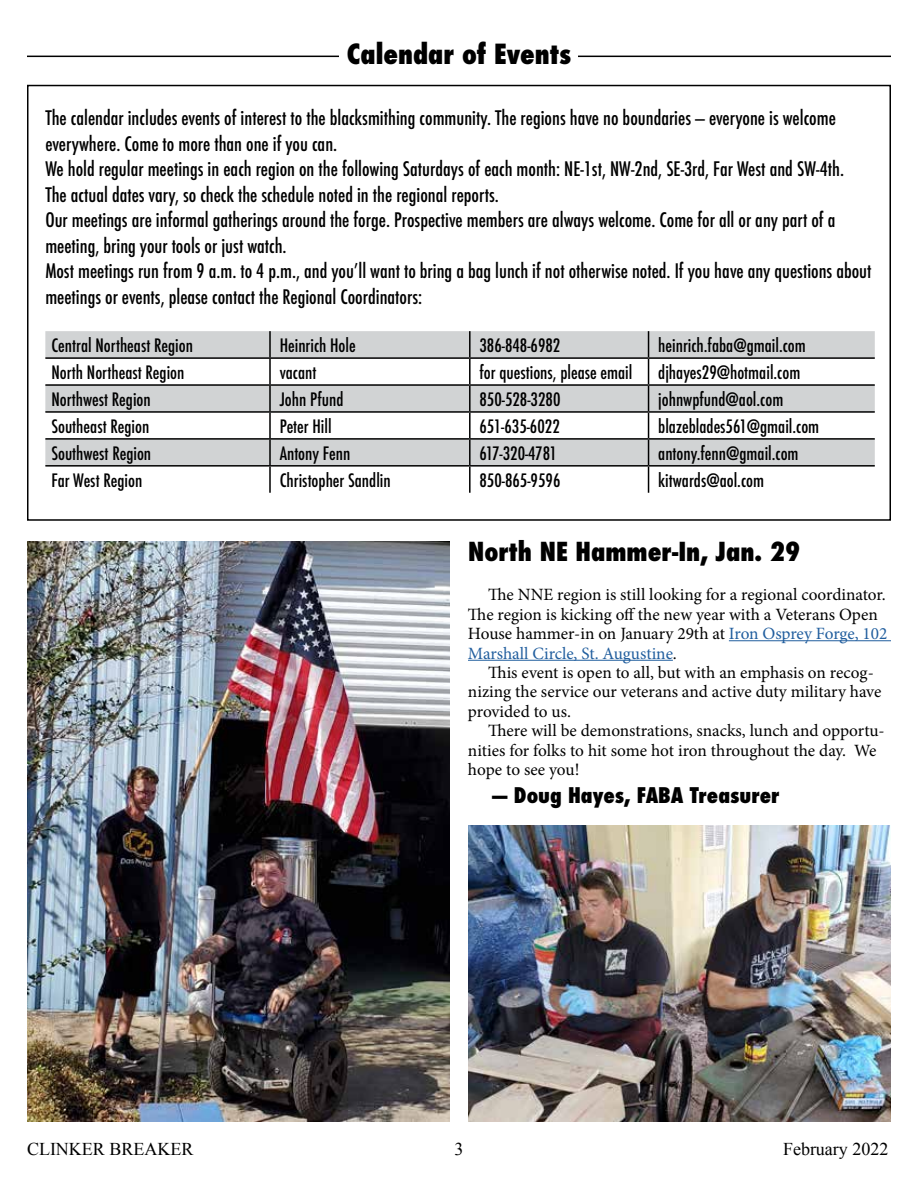
<style>
.page{position:relative;width:918px;height:1188px;background:#fff}
.page>*{position:absolute;margin:0;border:0;box-sizing:border-box;transform-origin:0 0}
.t1{font:800 condensed 27px "Futura";color:#000}
.t2{font:800 condensed 25.5px "Futura";color:#000}
.t3{font:800 condensed 21px "Futura";color:#000}
.t4{font:500 condensed 19.5px/25.5px "Futura";color:#000}
.t5{font:500 condensed 18px "Futura";color:#000}
.t6{font:18px "Times New Roman";color:#000}
.t7{font:500 condensed 18px "Futura";letter-spacing:-.03em;color:#000}
.t8{font:17.25px/19.5px "Minion Pro";letter-spacing:-.005em;color:#000}
.s1{color:#215e9e}
</style>
<div class="page">
<svg style="left:45px;top:331px;width:830px;height:134px;fill:#d1d3d4"></svg>
<hr style="left:269px;top:331px;width:2px;height:26px;background:#000">
<hr style="left:469px;top:331px;width:2px;height:26px;background:#000">
<hr style="left:45px;top:357px;width:225px;height:2px;background:#000">
<hr style="left:270px;top:357px;width:200px;height:2px;background:#000">
<hr style="left:269px;top:359px;width:2px;height:25px;background:#000">
<hr style="left:470px;top:357px;width:179px;height:2px;background:#000">
<hr style="left:469px;top:359px;width:2px;height:25px;background:#000">
<hr style="left:649px;top:357px;width:226px;height:2px;background:#000">
<hr style="left:45px;top:384px;width:225px;height:2px;background:#000">
<hr style="left:270px;top:384px;width:200px;height:2px;background:#000">
<hr style="left:269px;top:386px;width:2px;height:25px;background:#000">
<hr style="left:470px;top:384px;width:179px;height:2px;background:#000">
<hr style="left:469px;top:386px;width:2px;height:25px;background:#000">
<hr style="left:649px;top:384px;width:226px;height:2px;background:#000">
<hr style="left:45px;top:411px;width:225px;height:2px;background:#000">
<hr style="left:270px;top:411px;width:200px;height:2px;background:#000">
<hr style="left:269px;top:413px;width:2px;height:25px;background:#000">
<hr style="left:470px;top:411px;width:179px;height:2px;background:#000">
<hr style="left:469px;top:413px;width:2px;height:25px;background:#000">
<hr style="left:649px;top:411px;width:226px;height:2px;background:#000">
<hr style="left:45px;top:438px;width:225px;height:2px;background:#000">
<hr style="left:270px;top:438px;width:200px;height:2px;background:#000">
<hr style="left:269px;top:440px;width:2px;height:25px;background:#000">
<hr style="left:470px;top:438px;width:179px;height:2px;background:#000">
<hr style="left:469px;top:440px;width:2px;height:25px;background:#000">
<hr style="left:649px;top:438px;width:226px;height:2px;background:#000">
<hr style="left:45px;top:465px;width:225px;height:2px;background:#000">
<hr style="left:270px;top:465px;width:200px;height:2px;background:#000">
<hr style="left:269px;top:467px;width:2px;height:26px;background:#000">
<hr style="left:470px;top:465px;width:179px;height:2px;background:#000">
<hr style="left:469px;top:467px;width:2px;height:26px;background:#000">
<hr style="left:649px;top:465px;width:226px;height:2px;background:#000">
<svg style="left:648px;top:331px;width:1px;height:162px"></svg>
<div style="left:27px;top:85px;width:864px;height:436px;border:2px solid #000"></div>
<hr style="left:27px;top:56px;width:864px;height:1px;background:#000">
<div style="left:339px;top:45px;width:239px;height:21px;background:#fff"></div>
<hr style="left:729px;top:640px;width:162px;height:1px;background:#215e9e">
<hr style="left:468px;top:660px;width:205px;height:1px;background:#215e9e">
<img style="left:27px;top:541px;width:423px;height:580px">
<img style="left:468px;top:825px;width:423px;height:296px">
<h1 class="t1" style="left:347px;top:36px;width:226px">Calendar of Events</h1>
<p class="t4" style="left:45px;top:105px;width:828px">The calendar includes events of interest to the blacksmithing community. The regions have no boundaries — everyone is welcome everywhere. Come to more than one if you can.<br>We hold regular meetings in each region on the following Saturdays of each month: NE-1st, NW-2nd, SE-3rd, Far West and SW-4th.<br>The actual dates vary, so check the schedule noted in the regional reports.<br>Our meetings are informal gatherings around the forge. Prospective members are always welcome. Come for all or any part of a meeting, bring your tools or just watch.<br>Most meetings run from 9 a.m. to 4 p.m., and you’ll want to bring a bag lunch if not otherwise noted. If you have any questions about meetings or events, please contact the Regional Coordinators:</p>
<p class="t5" style="left:51px;top:334px;width:143px">Central Northeast Region</p>
<p class="t5" style="left:280px;top:334px;width:77px">Heinrich Hole</p>
<p class="t5" style="left:480px;top:334px;width:82px">386-848-6982</p>
<p class="t5" style="left:658px;top:334px;width:149px">heinrich.faba@gmail.com</p>
<p class="t5" style="left:51px;top:361px;width:135px">North Northeast Region</p>
<p class="t5" style="left:280px;top:361px;width:38px">vacant</p>
<p class="t5" style="left:480px;top:361px;width:154px">for questions, please email</p>
<p class="t5" style="left:658px;top:361px;width:144px">djhayes29@hotmail.com</p>
<p class="t5" style="left:51px;top:388px;width:101px">Northwest Region</p>
<p class="t5" style="left:280px;top:388px;width:65px">John Pfund</p>
<p class="t5" style="left:480px;top:388px;width:82px">850-528-3280</p>
<p class="t5" style="left:658px;top:388px;width:127px">johnwpfund@aol.com</p>
<p class="t5" style="left:51px;top:415px;width:99px">Southeast Region</p>
<p class="t5" style="left:280px;top:415px;width:53px">Peter Hill</p>
<p class="t5" style="left:480px;top:415px;width:82px">651-635-6022</p>
<p class="t5" style="left:658px;top:415px;width:163px">blazeblades561@gmail.com</p>
<p class="t5" style="left:51px;top:442px;width:101px">Southwest Region</p>
<p class="t5" style="left:280px;top:442px;width:72px">Antony Fenn</p>
<p class="t7" style="left:480px;top:442px;width:79px">617-320-4781</p>
<p class="t5" style="left:658px;top:442px;width:142px">antony.fenn@gmail.com</p>
<p class="t5" style="left:51px;top:469px;width:92px">Far West Region</p>
<p class="t5" style="left:280px;top:469px;width:113px">Christopher Sandlin</p>
<p class="t5" style="left:480px;top:469px;width:82px">850-865-9596</p>
<p class="t5" style="left:658px;top:469px;width:107px">kitwards@aol.com</p>
<h2 class="t2" style="left:468px;top:534px;width:334px">North NE Hammer-In, Jan. 29</h2>
<p class="t8" style="left:468px;top:585px;width:421px;text-indent:20px">The NNE region is still looking for a regional coordinator.<br>The region is kicking off the new year with a Veterans Open House hammer-in on January 29th at <span class="s1">Iron Osprey Forge, 102<br>Marshall Circle, St. Augustine</span>.</p>
<p class="t8" style="left:468px;top:663px;width:415px;text-indent:20px">This event is open to all, but with an emphasis on recog&shy;nizing the service our veterans and active duty military have provided to us.</p>
<p class="t8" style="left:468px;top:721px;width:418px;text-indent:20px">There will be demonstrations, snacks, lunch and opportu&shy;nities for folks to hit some hot iron throughout the day. We hope to see you!</p>
<p class="t3" style="left:492px;top:780px;width:289px">— Doug Hayes, FABA Treasurer</p>
<p class="t6" style="left:454px;top:1137px;width:10px">3</p>
<p class="t6" style="left:27px;top:1137px;width:168px">CLINKER BREAKER</p>
<p class="t6" style="left:783px;top:1137px;width:107px">February 2022</p>
</div>
